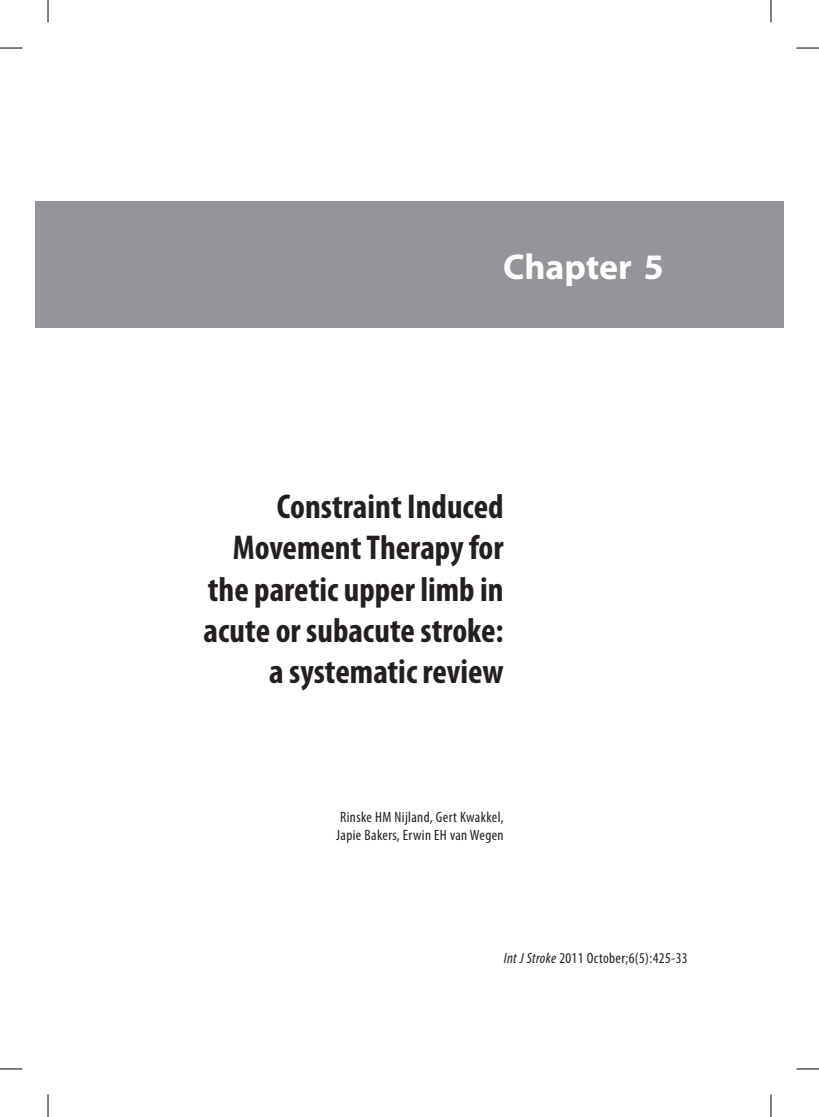
<style>
.page{position:relative;width:819px;height:1117px;background:#fff}
.page>*{position:absolute;margin:0;border:0;box-sizing:border-box;transform-origin:0 0}
.t1{font:700 36px "Myriad Pro";color:#fff}
.t2{font:700 condensed 34.5px/41.4px "Myriad Pro";color:#231f20;text-align:right}
.t3{font:condensed 15px/18px "Myriad Pro";letter-spacing:.025em;color:#231f20}
.s1{font-style:italic}
</style>
<div class="page">
<div style="left:35px;top:201px;width:749px;height:126px;background:#939598"></div>
<svg style="left:0;top:48px;width:22px;height:1px"></svg>
<svg style="left:796px;top:48px;width:23px;height:1px"></svg>
<svg style="left:0;top:1068px;width:22px;height:1px"></svg>
<svg style="left:796px;top:1068px;width:23px;height:1px"></svg>
<svg style="left:48px;top:0;width:1px;height:23px"></svg>
<svg style="left:48px;top:1094px;width:1px;height:22px"></svg>
<svg style="left:771px;top:0;width:1px;height:23px"></svg>
<svg style="left:771px;top:1094px;width:1px;height:22px"></svg>
<p class="t1" style="left:503px;top:244px;width:162px">Chapter 5</p>
<p class="t2" style="left:204px;top:485px;width:301px">Constraint Induced<br>Movement Therapy for the paretic upper limb in acute or subacute stroke: a systematic review</p>
<p class="t3" style="left:336px;top:807px;width:169px">Rinske HM Nijland, Gert Kwakkel,<br>Japie Bakers, Erwin EH van Wegen</p>
<p class="t3" style="left:504px;top:948px;width:185px"><span class="s1">Int J Stroke</span> 2011 October;6(5):425-33</p>
</div>
